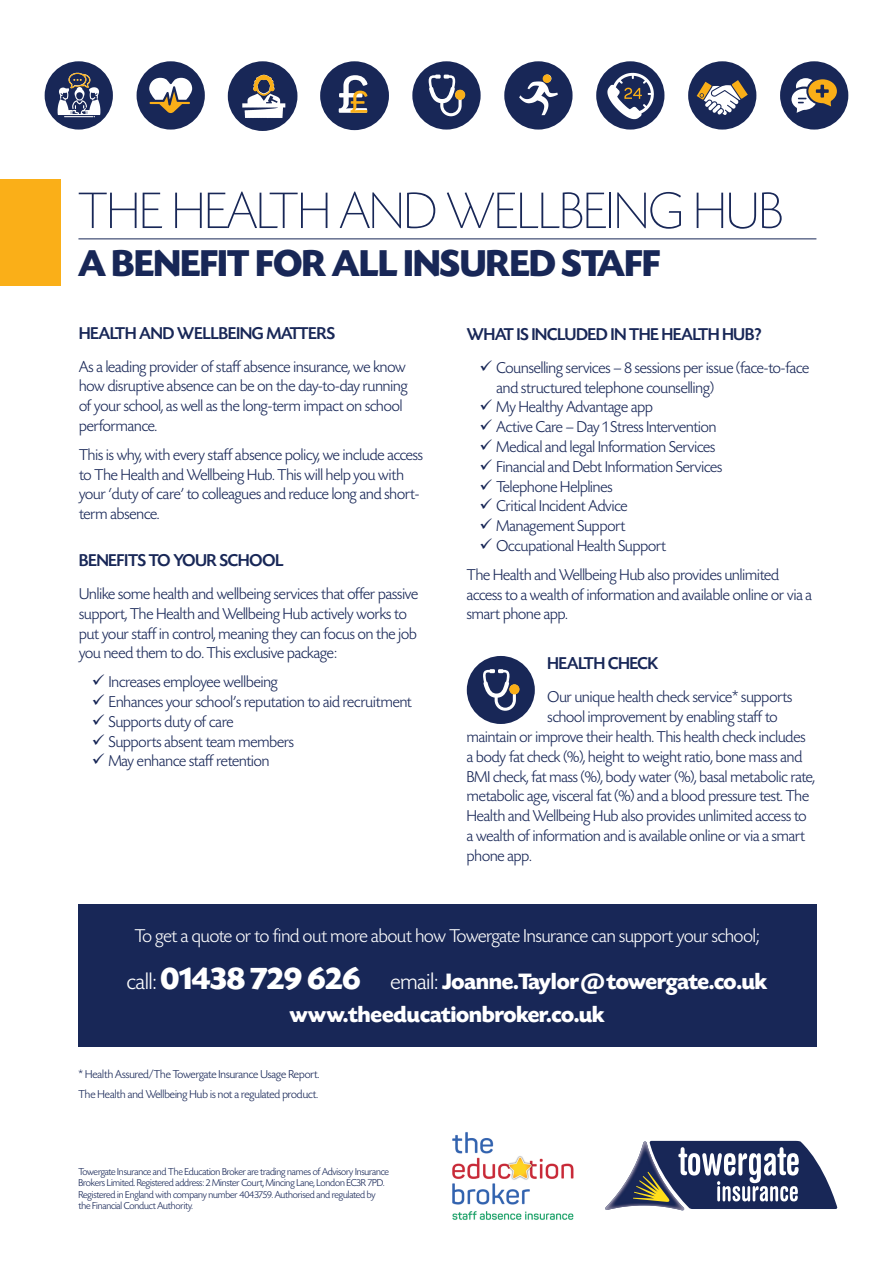
<style>
.page{position:relative;width:893px;height:1263px;background:#fff}
.page>*{position:absolute;margin:0;border:0;box-sizing:border-box;transform-origin:0 0}
.t1{font:200 54px "Today SHOP";color:#182757}
.t2{font:700 39.3px "Today SHOP";color:#182757}
.t3{font:700 23.4px/33.8px "Today SHOP";color:#fff;text-align:center}
.t4{font:300 19.5px "Today SHOP";color:#fff}
.t5{font:500 18px "Today SHOP";color:#182757}
.t6{font:300 16.5px/19.8px "Today SHOP";color:#182757}
.t7{font:300 12px/20.2px "Today SHOP";color:#182757}
.t8{font:300 10.5px/11.4px "Today SHOP";letter-spacing:-.01em;color:#182757}
.s1{font-weight:300}
.s2{font-size:33.15px}
</style>
<div class="page">
<svg style="left:605px;top:1141px;width:232px;height:69px"></svg>
<div style="left:688px;top:61px;width:68px;height:69px;background:#182757;border-radius:50%"></div>
<svg style="left:697px;top:80px;width:51px;height:35px"></svg>
<div style="left:137px;top:61px;width:68px;height:69px;background:#182757;border-radius:50%"></div>
<svg style="left:149px;top:78px;width:43px;height:35px"></svg>
<div style="left:228px;top:61px;width:69px;height:70px;background:#182757;border-radius:50%"></div>
<img style="left:237px;top:98px;width:52px;height:25px">
<img style="left:237px;top:71px;width:52px;height:27px">
<div style="left:320px;top:61px;width:69px;height:69px;background:#182757;border-radius:50%"></div>
<svg style="left:339px;top:75px;width:29px;height:38px"></svg>
<div style="left:596px;top:61px;width:68px;height:69px;background:#182757;border-radius:50%"></div>
<img style="left:605px;top:71px;width:51px;height:49px">
<div style="left:621px;top:85px;width:22px;height:18px;background:#182757;border-radius:50%"></div>
<svg style="left:624px;top:88px;width:18px;height:11px"></svg>
<div style="left:504px;top:61px;width:69px;height:69px;background:#182757;border-radius:50%"></div>
<img style="left:519px;top:75px;width:39px;height:40px">
<div style="left:543px;top:74px;width:8px;height:9px;background:#faaf18;border-radius:50%"></div>
<svg style="left:45px;top:61px;width:68px;height:69px"></svg>
<img style="left:47px;top:90px;width:64px;height:37px">
<img style="left:47px;top:63px;width:64px;height:27px">
<div style="left:780px;top:61px;width:68px;height:69px;background:#182757;border-radius:50%"></div>
<svg style="left:791px;top:78px;width:46px;height:35px"></svg>
<div style="left:412px;top:61px;width:69px;height:69px;background:#182757;border-radius:50%"></div>
<svg style="left:428px;top:75px;width:37px;height:41px"></svg>
<div style="left:455px;top:90px;width:10px;height:10px;background:#faaf18;border-radius:50%"></div>
<div style="left:467px;top:656px;width:68px;height:68px;background:#182757;border-radius:50%"></div>
<svg style="left:483px;top:669px;width:36px;height:42px"></svg>
<div style="left:509px;top:684px;width:10px;height:10px;background:#faaf18;border-radius:50%"></div>
<hr style="left:78px;top:239px;width:738px;height:1px;background:#182757">
<div style="left:0;top:180px;width:61px;height:106px;background:#faaf18"></div>
<div style="left:78px;top:904px;width:738px;height:142px;background:#182757"></div>
<img style="left:452px;top:1132px;width:122px;height:88px">
<h1 class="t1" style="left:78px;top:183px;width:706px">THE HEALTH AND WELLBEING HUB</h1>
<h2 class="t2" style="left:78px;top:243px;width:583px">A BENEFIT FOR ALL INSURED STAFF</h2>
<p class="t5" style="left:79px;top:323px;width:257px">HEALTH AND WELLBEING MATTERS</p>
<p class="t6" style="left:79px;top:357px;width:330px">As a leading provider of staff absence insurance, we know how disruptive absence can be on the day-to-day running of your school, as well as the long-term impact on school performance.</p>
<p class="t6" style="left:79px;top:445px;width:345px">This is why, with every staff absence policy, we include access to The Health and Wellbeing Hub. This will help you with your ‘duty of care’ to colleagues and reduce long and short&shy;term absence.</p>
<p class="t5" style="left:79px;top:551px;width:206px">BENEFITS TO YOUR SCHOOL</p>
<p class="t6" style="left:79px;top:584px;width:341px">Unlike some health and wellbeing services that offer passive support, The Health and Wellbeing Hub actively works to put your staff in control, meaning they can focus on the job you need them to do. This exclusive package:</p>
<p class="t6" style="left:92px;top:673px;width:188px">✓ Increases employee wellbeing</p>
<p class="t6" style="left:92px;top:692px;width:322px">✓ Enhances your school’s reputation to aid recruitment</p>
<p class="t6" style="left:92px;top:712px;width:143px">✓ Supports duty of care</p>
<p class="t6" style="left:92px;top:732px;width:204px">✓ Supports absent team members</p>
<p class="t6" style="left:92px;top:752px;width:179px">✓ May enhance staff retention</p>
<p class="t5" style="left:467px;top:325px;width:296px">WHAT IS INCLUDED IN THE HEALTH HUB?</p>
<p class="t6" style="left:497px;top:358px;width:314px;text-indent:-17px">✓ Counselling services – 8 sessions per issue (face-to-face and structured telephone counselling)</p>
<p class="t6" style="left:480px;top:398px;width:175px">✓ My Healthy Advantage app</p>
<p class="t6" style="left:480px;top:418px;width:238px">✓ Active Care – Day 1 Stress Intervention</p>
<p class="t6" style="left:480px;top:437px;width:237px">✓ Medical and legal Information Services</p>
<p class="t6" style="left:480px;top:457px;width:244px">✓ Financial and Debt Information Services</p>
<p class="t6" style="left:480px;top:477px;width:135px">✓ Telephone Helplines</p>
<p class="t6" style="left:480px;top:497px;width:149px">✓ Critical Incident Advice</p>
<p class="t6" style="left:480px;top:517px;width:147px">✓ Management Support</p>
<p class="t6" style="left:467px;top:532px;width:314px;line-height:28.8px;text-indent:13px">✓ Occupational Health Support<br>The Health and Wellbeing Hub also provides unlimited</p>
<p class="t6" style="left:467px;top:585px;width:347px">access to a wealth of information and available online or via a smart phone app.</p>
<p class="t5" style="left:548px;top:654px;width:112px">HEALTH CHECK</p>
<p class="t6" style="left:548px;top:688px;width:246px">Our unique health check service* supports</p>
<p class="t6" style="left:548px;top:707px;width:231px">school improvement by enabling staff to</p>
<p class="t6" style="left:467px;top:727px;width:340px">maintain or improve their health. This health check includes</p>
<p class="t6" style="left:467px;top:747px;width:337px">a body fat check (%), height to weight ratio, bone mass and</p>
<p class="t6" style="left:467px;top:767px;width:350px">BMI check, fat mass (%), body water (%), basal metabolic rate,</p>
<p class="t6" style="left:467px;top:787px;width:344px">metabolic age, visceral fat (%) and a blood pressure test. The</p>
<p class="t6" style="left:467px;top:806px;width:341px">Health and Wellbeing Hub also provides unlimited access to</p>
<p class="t6" style="left:467px;top:826px;width:340px">a wealth of information and is available online or via a smart</p>
<p class="t6" style="left:467px;top:846px;width:66px">phone app.</p>
<p class="t4" style="left:135px;top:925px;width:626px">To get a quote or to find out more about how Towergate Insurance can support your school;</p>
<h3 class="t3" style="left:127px;top:965px;width:642px"><span class="s1">call:</span> <span class="s2">01438 729 626</span> <span class="s1">email:</span> Joanne.Taylor@towergate.co.uk www.theeducationbroker.co.uk</h3>
<p class="t7" style="left:78px;top:1065px;width:242px">* Health Assured/The Towergate Insurance Usage Report.<br>The Health and Wellbeing Hub is not a regulated product.</p>
<p class="t8" style="left:78px;top:1166px;width:312px">Towergate Insurance and The Education Broker are trading names of Advisory Insurance Brokers Limited. Registered address: 2 Minster Court, Mincing Lane, London EC3R 7PD.<br>Registered in England with company number 4043759. Authorised and regulated by the Financial Conduct Authority.</p>
</div>
